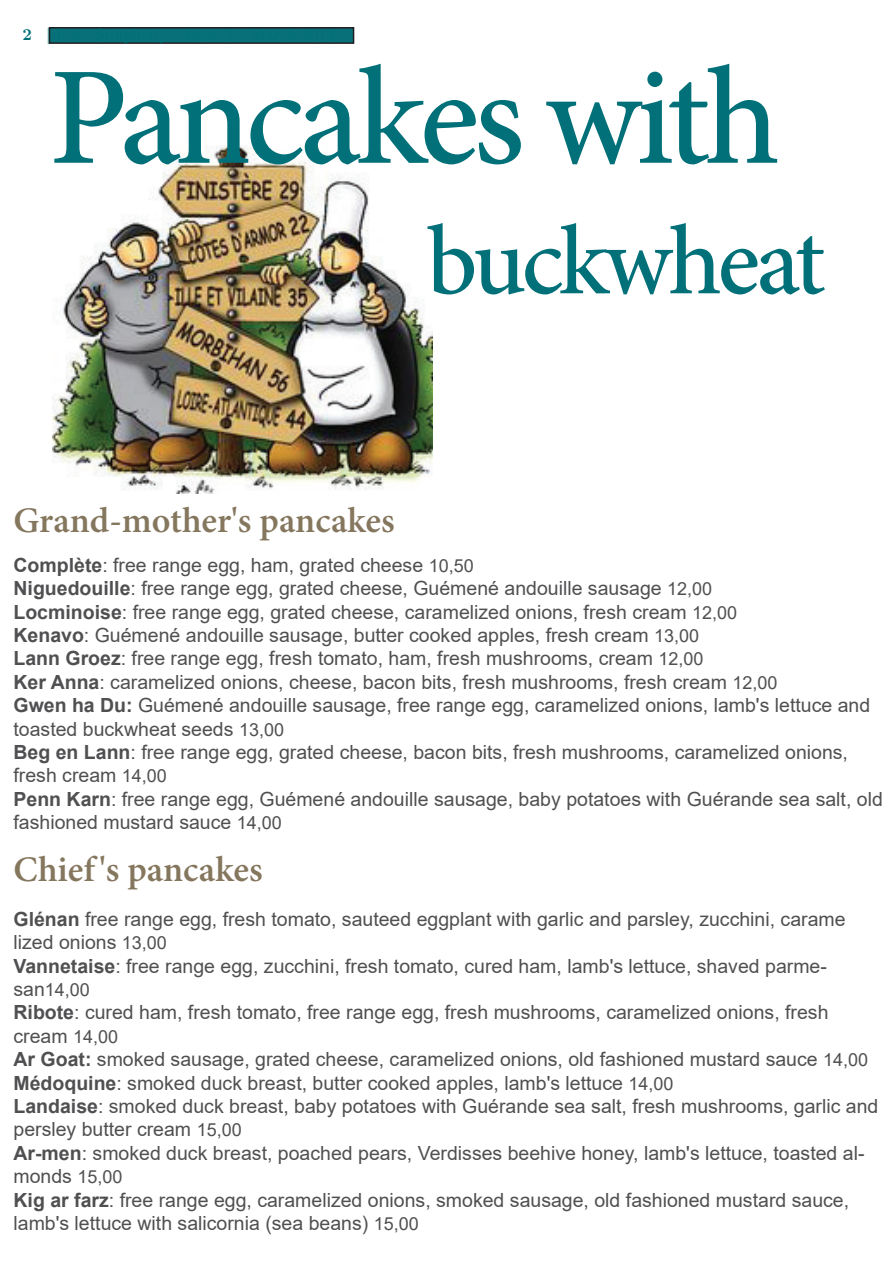
<style>
.page{position:relative;width:893px;height:1263px;background:#fff}
.page>*{position:absolute;margin:0;border:0;box-sizing:border-box;transform-origin:0 0}
.t1{font:500 139.5px "Minion Pro";letter-spacing:-.04em;color:#017078}
.t2{font:500 99px "Minion Pro";letter-spacing:-.045em;color:#017078}
.t3{font:600 36px "Minion Pro";color:#85775e}
.t4{font:19.5px/23.4px "Arial";color:#505052}
.t5{font:18px "Arial";color:#505052}
.s1{font-weight:700}
.s2{font-size:18px}
.s3{font-size:19.5px}
</style>
<div class="page">
<img style="left:52px;top:146px;width:381px;height:348px">
<div style="left:50px;top:28px;width:304px;height:15px;background:#087079"></div>
<div style="left:49px;top:27px;width:305px;height:17px;border:2px solid #231f20"></div>
<h1 class="t1" style="left:49px;top:35px;width:733px">Pancakes with</h1>
<h2 class="t2" style="left:427px;top:202px;width:400px">buckwheat</h2>
<h3 class="t3" style="left:14px;top:499px;width:383px">Grand-mother's pancakes</h3>
<p class="t4" style="left:14px;top:553px;width:871px"><span class="s1">Complète</span>: free range egg, ham, grated cheese <span class="s2">10,50<br></span><span class="s1">Niguedouille</span>: free range egg, grated cheese, Guémené andouille sausage <span class="s2">12,00<br></span><span class="s1">Locminoise</span>: free range egg, grated cheese, caramelized onions, fresh cream <span class="s2">12,00<br></span><span class="s1">Kenavo</span>: Guémené andouille sausage, butter cooked apples, fresh cream <span class="s2">13,00<br></span><span class="s1">Lann Groez</span>: free range egg, fresh tomato, ham, fresh mushrooms, cream <span class="s2">12,00<br></span><span class="s1">Ker Anna</span>: caramelized onions, cheese, bacon bits, fresh mushrooms, fresh cream <span class="s2">12,00<br></span><span class="s1">Gwen ha Du:</span> Guémené andouille sausage, free range egg, caramelized onions, lamb's lettuce and toasted buckwheat seeds <span class="s2">13,00<br></span><span class="s1">Beg en Lann</span>: free range egg, grated cheese, bacon bits, fresh mushrooms, caramelized onions, fresh cream <span class="s2">14,00<br></span><span class="s1">Penn Karn</span>: free range egg, Guémené andouille sausage, baby potatoes with Guérande sea salt, old fashioned mustard sauce <span class="s2">14,00</span></p>
<h3 class="t3" style="left:14px;top:847px;width:251px">Chief 's pancakes</h3>
<p class="t4" style="left:14px;top:907px;width:834px"><span class="s1">Glénan</span> free range egg, fresh tomato, sauteed eggplant with garlic and parsley, zucchini, carame lized onions <span class="s2">13,00<br></span><span class="s1">Vannetaise</span>: free range egg, zucchini, fresh tomato, cured ham, lamb's lettuce, shaved parme-</p>
<p class="t5" style="left:14px;top:977px;width:78px"><span class="s3">san</span>14,00</p>
<p class="t4" style="left:13px;top:1001px;width:866px"><span class="s1">Ribote</span>: cured ham, fresh tomato, free range egg, fresh mushrooms, caramelized onions, fresh cream <span class="s2">14,00<br></span><span class="s1">Ar Goat:</span> smoked sausage, grated cheese, caramelized onions, old fashioned mustard sauce <span class="s2">14,00<br></span><span class="s1">Médoquine</span>: smoked duck breast, butter cooked apples, lamb's lettuce <span class="s2">14,00<br></span><span class="s1">Landaise</span>: smoked duck breast, baby potatoes with Guérande sea salt, fresh mushrooms, garlic and persley butter cream <span class="s2">15,00<br></span><span class="s1">Ar-men</span>: smoked duck breast, poached pears, Verdisses beehive honey, lamb's lettuce, toasted al&shy;monds <span class="s2">15,00<br></span><span class="s1">Kig ar farz</span>: free range egg, caramelized onions, smoked sausage, old fashioned mustard sauce, lamb's lettuce with salicornia (sea beans) <span class="s2">15,00</span></p>
</div>
